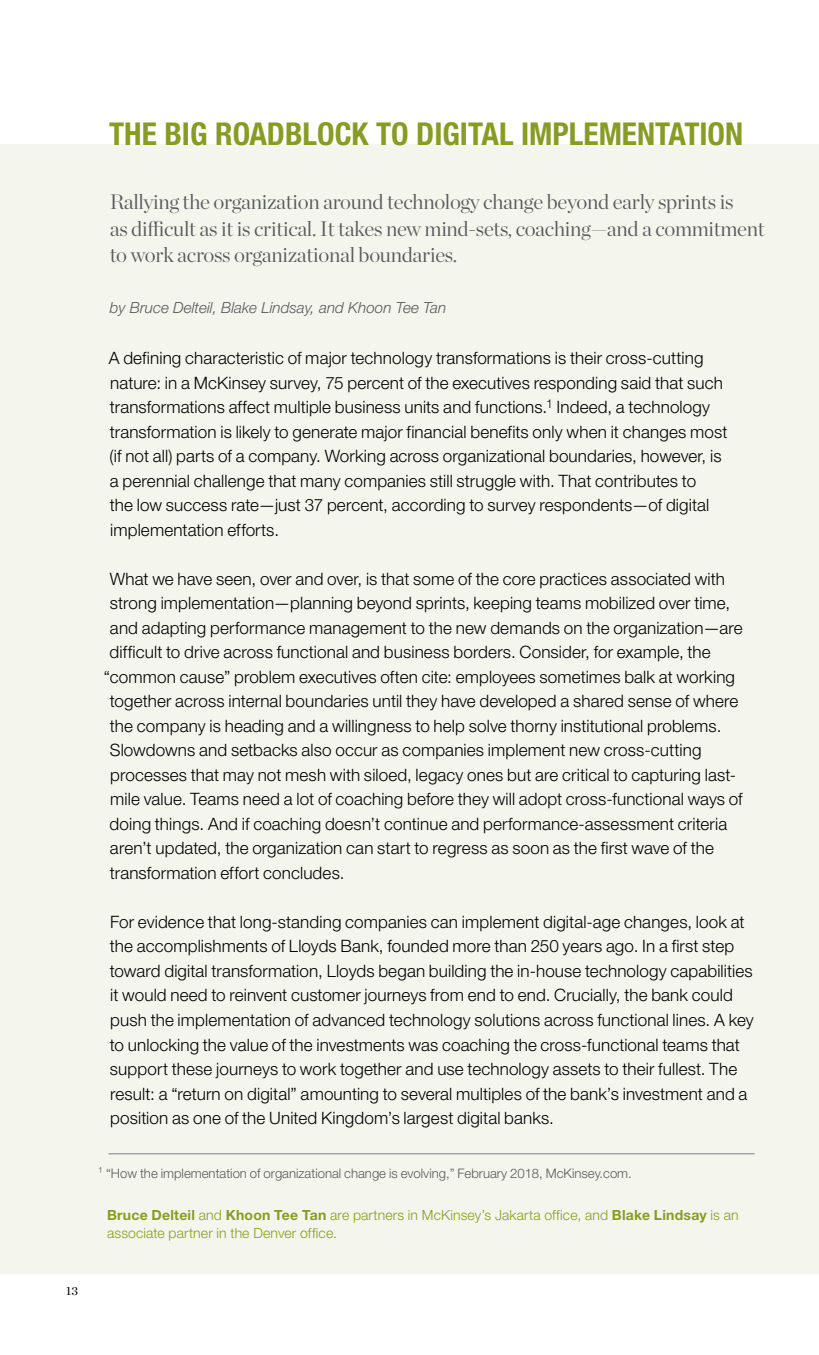
<style>
.page{position:relative;width:819px;height:1355px;background:#fff}
.page>*{position:absolute;margin:0;border:0;box-sizing:border-box;transform-origin:0 0}
.t1{font:700 condensed 31.5px "Helvetica Neue LT Std";color:#889b25}
.t2{font:300 21px/26.2px "Chronicle Display";letter-spacing:-.015em;color:#58595b}
.t3{font:300 17.15px/24.5px "Helvetica Neue LT Std";letter-spacing:.005em;color:#000}
.t4{font:italic 300 15.4px "Helvetica Neue LT Std";color:#58595b}
.t5{font:300 14px/17.5px "Helvetica Neue LT Std";letter-spacing:.01em;color:#889b25}
.t6{font:300 13.12px "Helvetica Neue LT Std";color:#58595b}
.t7{font:12.25px "Chronicle Deck";color:#000}
.s1{font-weight:700}
</style>
<div class="page">
<div style="left:0;top:144px;width:819px;height:1130px;background:#f4f6ed"></div>
<hr style="left:108px;top:1153px;width:647px;height:1px;background:#7b7c7f">
<p class="t7" style="left:66px;top:1281px;width:13px">13</p>
<h1 class="t1" style="left:109px;top:115px;width:636px">THE BIG ROADBLOCK TO DIGITAL IMPLEMENTATION</h1>
<p class="t2" style="left:110px;top:187px;width:657px">Rallying the organization around technology change beyond early sprints is<br>as difficult as it is critical. It takes new mind-sets, coaching—and a commitment to work across organizational boundaries.</p>
<p class="t4" style="left:110px;top:298px;width:338px">by Bruce Delteil, Blake Lindsay, and Khoon Tee Tan</p>
<p class="t3" style="left:109px;top:345px;width:620px">A defining characteristic of major technology transformations is their cross-cutting nature: in a McKinsey survey, 75 percent of the executives responding said that such transformations affect multiple business units and functions.<sup>1</sup> Indeed, a technology transformation is likely to generate major financial benefits only when it changes most (if not all) parts of a company. Working across organizational boundaries, however, is a perennial challenge that many companies still struggle with. That contributes to<br>the low success rate—just 37 percent, according to survey respondents—of digital implementation efforts.</p>
<p class="t3" style="left:110px;top:566px;width:617px">What we have seen, over and over, is that some of the core practices associated with</p>
<p class="t3" style="left:110px;top:590px;width:622px">strong implementation—planning beyond sprints, keeping teams mobilized over time,</p>
<p class="t3" style="left:110px;top:615px;width:634px">and adapting performance management to the new demands on the organization—are</p>
<p class="t3" style="left:110px;top:639px;width:603px">difficult to drive across functional and business borders. Consider, for example, the</p>
<p class="t3" style="left:104px;top:664px;width:633px">“common cause” problem executives often cite: employees sometimes balk at working</p>
<p class="t3" style="left:110px;top:688px;width:630px">together across internal boundaries until they have developed a shared sense of where</p>
<p class="t3" style="left:110px;top:713px;width:613px">the company is heading and a willingness to help solve thorny institutional problems.</p>
<p class="t3" style="left:110px;top:737px;width:593px">Slowdowns and setbacks also occur as companies implement new cross-cutting</p>
<p class="t3" style="left:110px;top:762px;width:627px">processes that may not mesh with siloed, legacy ones but are critical to capturing last-</p>
<p class="t3" style="left:110px;top:786px;width:634px">mile value. Teams need a lot of coaching before they will adopt cross-functional ways of</p>
<p class="t3" style="left:110px;top:811px;width:619px">doing things. And if coaching doesn’t continue and performance-assessment criteria</p>
<p class="t3" style="left:110px;top:835px;width:606px">aren’t updated, the organization can start to regress as soon as the first wave of the</p>
<p class="t3" style="left:110px;top:860px;width:236px">transformation effort concludes.</p>
<p class="t3" style="left:110px;top:909px;width:645px">For evidence that long-standing companies can implement digital-age changes, look at the accomplishments of Lloyds Bank, founded more than 250 years ago. In a first step toward digital transformation, Lloyds began building the in-house technology capabilities it would need to reinvent customer journeys from end to end. Crucially, the bank could push the implementation of advanced technology solutions across functional lines. A key to unlocking the value of the investments was coaching the cross-functional teams that support these journeys to work together and use technology assets to their fullest. The result: a “return on digital” amounting to several multiples of the bank’s investment and a position as one of the United Kingdom’s largest digital banks.</p>
<p class="t6" style="left:98px;top:1165px;width:535px"><sup>1</sup> “How the implementation of organizational change is evolving,” February 2018, McKinsey.com.</p>
<p class="t5" style="left:107px;top:1206px;width:633px"><span class="s1">Bruce Delteil</span> and <span class="s1">Khoon Tee Tan</span> are partners in McKinsey’s Jakarta office, and <span class="s1">Blake Lindsay</span> is an associate partner in the Denver office.</p>
</div>
